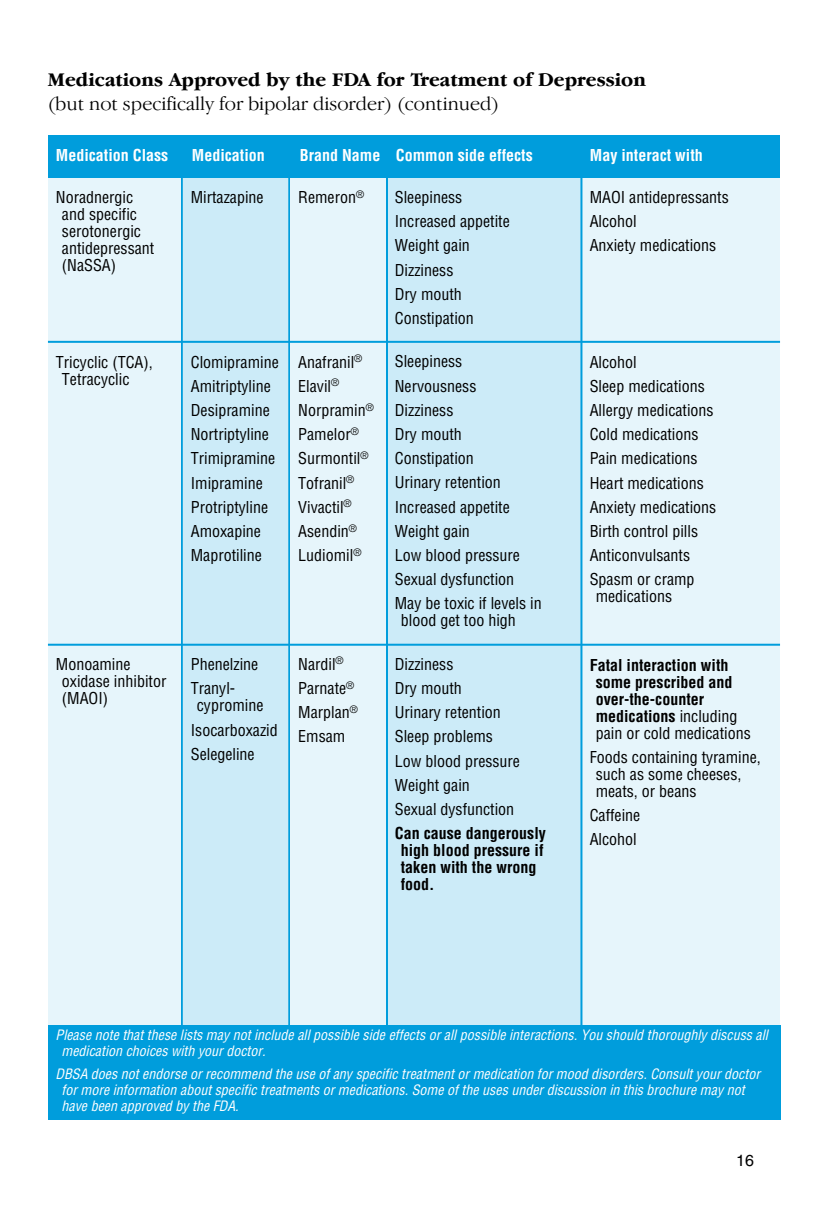
<style>
.page{position:relative;width:828px;height:1224px;background:#fff}
.page>*{position:absolute;margin:0;border:0;box-sizing:border-box;transform-origin:0 0}
.t1{font:700 20px "Garamond IT Cby BT";color:#000}
.t2{font:300 20px "Garamond IT Cby BT";color:#000}
.t3{font:condensed 16px/24.2px "Helvetica";color:#000}
.t4{font:700 condensed 16px/17px "Helvetica";color:#000}
.t5{font:700 condensed 16px "Helvetica";color:#fff}
.t6{font:16px "Helvetica";color:#000}
.t7{font:italic condensed 14px/16px "Helvetica";color:#fff}
.s1{font-weight:400}
</style>
<div class="page">
<div style="left:182px;top:171px;width:107px;height:875px;background:#ccebf8"></div>
<div style="left:181px;top:170px;width:109px;height:877px;border:2px solid #009ddc"></div>
<div style="left:48px;top:171px;width:132px;height:876px;background:#e6f5fb"></div>
<div style="left:290px;top:171px;width:97px;height:876px;background:#e6f5fb"></div>
<div style="left:582px;top:171px;width:198px;height:876px;background:#e6f5fb"></div>
<div style="left:388px;top:178px;width:192px;height:847px;background:#ccebf8"></div>
<div style="left:48px;top:135px;width:732px;height:43px;background:#009ddc"></div>
<hr style="left:48px;top:341px;width:732px;height:2px;background:#009ddc">
<hr style="left:48px;top:644px;width:732px;height:2px;background:#009ddc">
<div style="left:48px;top:1025px;width:732px;height:95px;background:#009ddc"></div>
<hr style="left:580px;top:177px;width:2px;height:853px;background:#009ddc">
<hr style="left:386px;top:177px;width:2px;height:853px;background:#009ddc">
<p class="t1" style="left:48px;top:69px;width:600px">Medications Approved by the FDA for Treatment of Depression</p>
<p class="t2" style="left:48px;top:92px;width:453px">(but not specifically for bipolar disorder) (continued)</p>
<p class="t5" style="left:56px;top:146px;width:114px">Medication Class</p>
<p class="t5" style="left:192px;top:146px;width:74px">Medication</p>
<p class="t5" style="left:300px;top:146px;width:234px">Brand Name Common side effects</p>
<p class="t5" style="left:590px;top:146px;width:114px">May interact with</p>
<p class="t3" style="left:62px;top:188px;width:94px;line-height:17px;text-indent:-6px">Noradnergic and specific serotonergic antidepressant (NaSSA)</p>
<p class="t3" style="left:62px;top:353px;width:92px;line-height:17px;text-indent:-6px">Tricyclic (TCA),<br>Tetracyclic</p>
<p class="t3" style="left:62px;top:655px;width:106px;line-height:17px;text-indent:-6px">Monoamine oxidase inhibitor (MAOI)</p>
<p class="t3" style="left:191px;top:185px;width:74px">Mirtazapine</p>
<p class="t3" style="left:298px;top:185px;width:67px">Remeron<sup>®</sup></p>
<p class="t3" style="left:191px;top:349px;width:89px">Clomipramine<br>Amitriptyline<br>Desipramine<br>Nortriptyline<br>Trimipramine<br>Imipramine<br>Protriptyline<br>Amoxapine<br>Maprotiline</p>
<p class="t3" style="left:298px;top:349px;width:77px">Anafranil<sup>®<br></sup>Elavil<sup>®<br></sup>Norpramin<sup>®<br></sup>Pamelor<sup>®<br></sup>Surmontil<sup>®<br></sup>Tofranil<sup>®<br></sup>Vivactil<sup>®<br></sup>Asendin<sup>®<br></sup>Ludiomil<sup>®</sup></p>
<p class="t3" style="left:191px;top:652px;width:69px">Phenelzine<br>Tranyl-</p>
<p class="t3" style="left:191px;top:693px;width:89px;text-indent:6px">cypromine<br>Isocarboxazid<br>Selegeline</p>
<p class="t3" style="left:298px;top:652px;width:61px">Nardil<sup>®<br></sup>Parnate<sup>®<br></sup>Marplan<sup>®<br></sup>Emsam</p>
<p class="t3" style="left:395px;top:185px;width:117px">Sleepiness<br>Increased appetite<br>Weight gain<br>Dizziness<br>Dry mouth<br>Constipation</p>
<p class="t3" style="left:395px;top:349px;width:149px">Sleepiness<br>Nervousness<br>Dizziness<br>Dry mouth<br>Constipation<br>Urinary retention<br>Increased appetite<br>Weight gain<br>Low blood pressure<br>Sexual dysfunction<br>May be toxic if levels in</p>
<p class="t3" style="left:401px;top:608px;width:117px">blood get too high</p>
<p class="t3" style="left:395px;top:652px;width:127px">Dizziness<br>Dry mouth<br>Urinary retention<br>Sleep problems<br>Low blood pressure<br>Weight gain<br>Sexual dysfunction</p>
<p class="t4" style="left:401px;top:825px;width:147px;text-indent:-6px">Can cause dangerously high blood pressure if taken with the wrong food.</p>
<p class="t3" style="left:590px;top:185px;width:141px">MAOI antidepressants<br>Alcohol<br>Anxiety medications</p>
<p class="t3" style="left:590px;top:349px;width:128px">Alcohol<br>Sleep medications<br>Allergy medications<br>Cold medications<br>Pain medications<br>Heart medications<br>Anxiety medications<br>Birth control pills<br>Anticonvulsants<br>Spasm or cramp</p>
<p class="t3" style="left:596px;top:584px;width:78px">medications</p>
<p class="t4" style="left:596px;top:656px;width:157px;text-indent:-6px">Fatal interaction with some prescribed and over-the-counter medications <span class="s1">including pain or cold medications</span></p>
<p class="t3" style="left:596px;top:748px;width:167px;line-height:17px;text-indent:-6px">Foods containing tyramine, such as some cheeses, meats, or beans</p>
<p class="t3" style="left:590px;top:803px;width:52px">Caffeine<br>Alcohol</p>
<p class="t7" style="left:62px;top:1027px;width:708px;text-indent:-6px">Please note that these lists may not include all possible side effects or all possible interactions. You should thoroughly discuss all medication choices with your doctor.</p>
<p class="t7" style="left:62px;top:1066px;width:700px;text-indent:-6px">DBSA does not endorse or recommend the use of any specific treatment or medication for mood disorders. Consult your doctor for more information about specific treatments or medications. Some of the uses under discussion in this brochure may not have been approved by the FDA.</p>
<p class="t6" style="left:736px;top:1152px;width:19px">-16</p>
</div>
